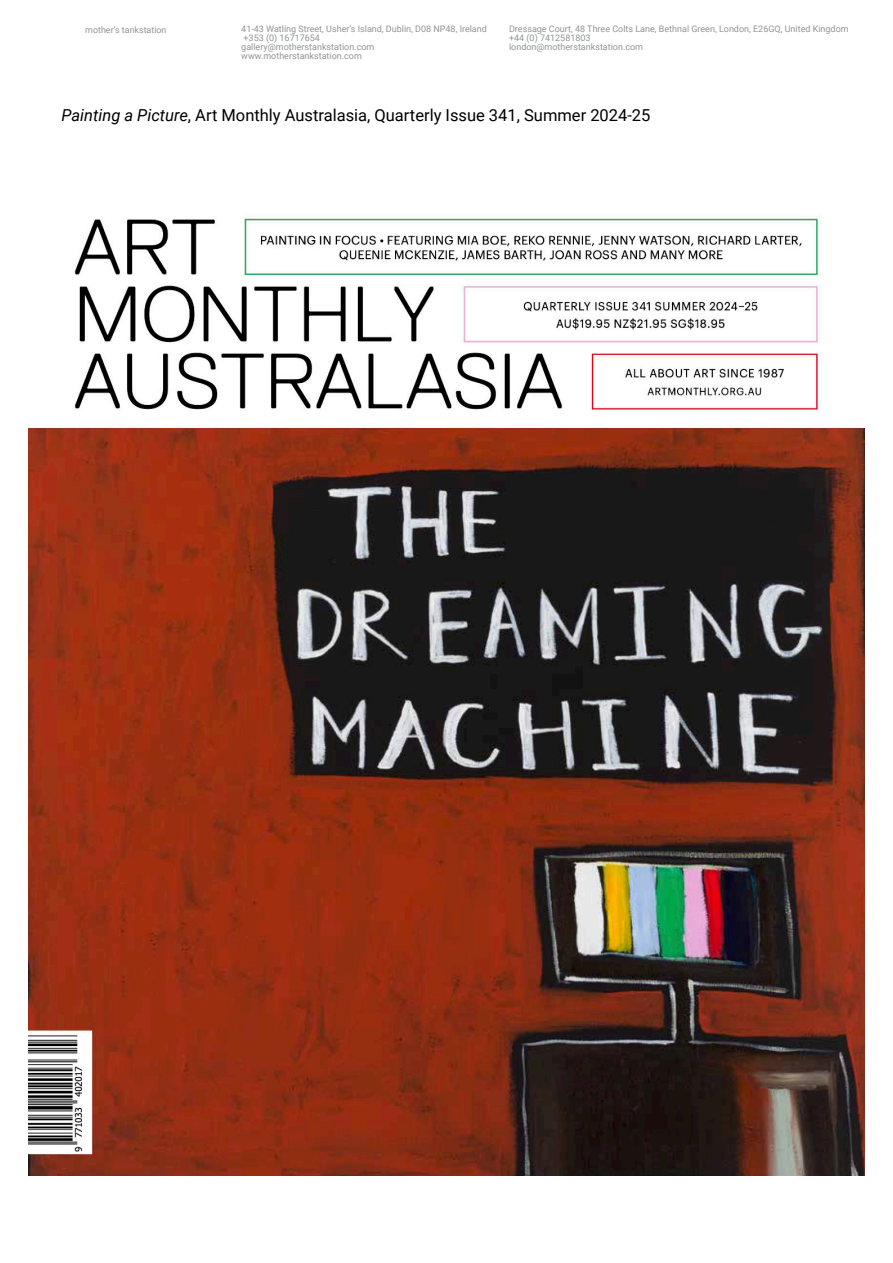
<style>
.page{position:relative;width:893px;height:1263px;background:#fff}
.page>*{position:absolute;margin:0;border:0;box-sizing:border-box;transform-origin:0 0}
.t1{font:16.5px "Roboto";color:#000}
.t2{font:9px "Roboto";color:#929496}
.t3{font:8.85px "Roboto";color:#929496}
.s1{font-style:italic}
</style>
<div class="page">
<img style="left:28px;top:218px;width:837px;height:958px">
<p class="t3" style="left:85px;top:26px;width:83px">mother’s tankstation</p>
<p class="t2" style="left:241px;top:26px;width:247px">41-43 Watling Street, Usher’s Island, Dublin, D08 NP48, Ireland</p>
<p class="t2" style="left:509px;top:26px;width:341px">Dressage Court, 48 Three Colts Lane, Bethnal Green, London, E26GQ, United Kingdom</p>
<p class="t2" style="left:244px;top:34px;width:78px">+353 (0) 16717654</p>
<p class="t2" style="left:509px;top:34px;width:83px">+44 (0) 7412581803</p>
<p class="t2" style="left:241px;top:44px;width:135px">gallery@motherstankstation.com</p>
<p class="t2" style="left:509px;top:44px;width:136px">london@motherstankstation.com</p>
<p class="t2" style="left:241px;top:52px;width:122px">www.motherstankstation.com</p>
<h1 class="t1" style="left:61px;top:108px;width:591px"><span class="s1">Painting a Picture</span>, Art Monthly Australasia, Quarterly Issue 341, Summer 2024-25</h1>
</div>
